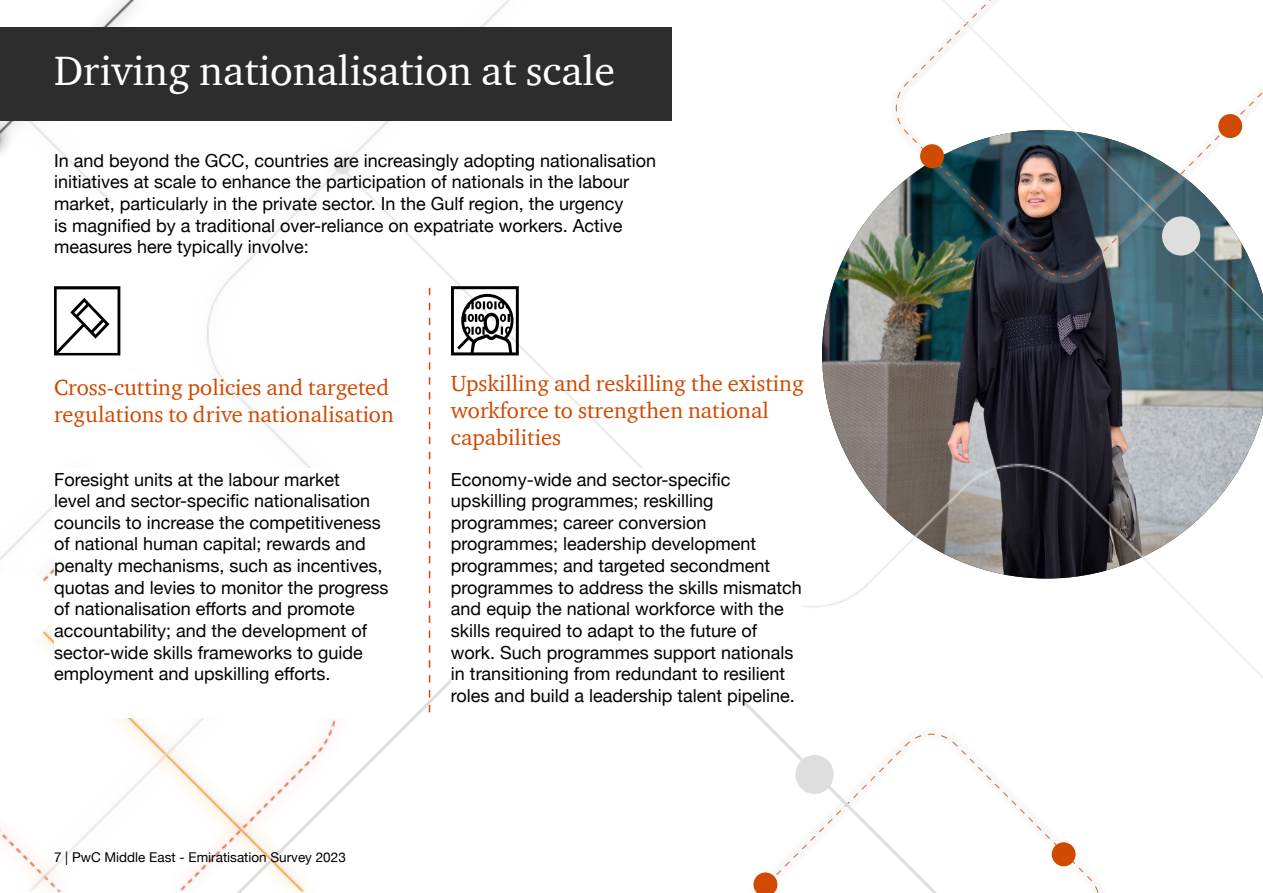
<style>
.page{position:relative;width:1263px;height:893px;background:#fff}
.page>*{position:absolute;margin:0;border:0;box-sizing:border-box;transform-origin:0 0}
.Section_title{font:42px "ITC Charter Com";color:#fff}
.Paragraph_Style_1{font:22.5px/27px "ITC Charter Com";color:#d04a02}
.Paragraph_Style_1-2{font:18px/21.6px "Helvetica Neue";color:#000}
.Paragraph_Style_1-3{font:13.5px "Helvetica Neue";color:#000}
</style>
<div class="page">
<img style="left:0;top:0;width:1263px;height:893px">
<svg style="left:194px;top:567px;width:900px;height:326px"></svg>
<svg style="left:616px;top:723px;width:508px;height:170px"></svg>
<svg style="left:653px;top:749px;width:249px;height:144px"></svg>
<div style="left:1052px;top:842px;width:23px;height:24px;background:#d04a02;border-radius:50%"></div>
<svg style="left:903px;top:288px;width:360px;height:145px;background:#444f56"></svg>
<svg style="left:872px;top:0;width:391px;height:288px"></svg>
<div style="left:1218px;top:114px;width:24px;height:24px;background:#d04a02;border-radius:50%"></div>
<div style="left:920px;top:144px;width:24px;height:24px;background:#d04a02;border-radius:50%"></div>
<div style="left:0;top:27px;width:672px;height:94px;background:#2d2d2d"></div>
<svg style="left:429px;top:288px;width:1px;height:424px"></svg>
<svg style="left:451px;top:286px;width:68px;height:69px"></svg>
<div style="left:93px;top:297px;width:90px;height:89px;background:#fff;border-radius:50%"></div>
<div style="left:54px;top:469px;width:351px;height:249px;background:#fff"></div>
<div style="left:103px;top:203px;width:59px;height:48px;background:#fff"></div>
<svg style="left:54px;top:286px;width:66px;height:69px"></svg>
<svg style="left:0;top:569px;width:54px;height:75px"></svg>
<div style="left:451px;top:469px;width:351px;height:233px;background:#fff"></div>
<p class="Section_title" style="left:54px;top:45px;width:562px">Driving nationalisation at scale</p>
<p class="Paragraph_Style_1-2" style="left:54px;top:151px;width:604px">In and beyond the GCC, countries are increasingly adopting nationalisation initiatives at scale to enhance the participation of nationals in the labour market, particularly in the private sector. In the Gulf region, the urgency<br>is magnified by a traditional over-reliance on expatriate workers. Active measures here typically involve:</p>
<p class="Paragraph_Style_1" style="left:54px;top:374px;width:341px">Cross-cutting policies and targeted regulations to drive nationalisation</p>
<p class="Paragraph_Style_1-2" style="left:54px;top:469px;width:336px">Foresight units at the labour market<br>level and sector-specific nationalisation councils to increase the competitiveness of national human capital; rewards and penalty mechanisms, such as incentives, quotas and levies to monitor the progress of nationalisation efforts and promote accountability; and the development of sector-wide skills frameworks to guide employment and upskilling efforts.</p>
<p class="Paragraph_Style_1" style="left:451px;top:370px;width:354px">Upskilling and reskilling the existing workforce to strengthen national capabilities</p>
<p class="Paragraph_Style_1-2" style="left:451px;top:469px;width:352px">Economy-wide and sector-specific upskilling programmes; reskilling programmes; career conversion programmes; leadership development programmes; and targeted secondment programmes to address the skills mismatch and equip the national workforce with the skills required to adapt to the future of work. Such programmes support nationals in transitioning from redundant to resilient roles and build a leadership talent pipeline.</p>
<p class="Paragraph_Style_1-3" style="left:54px;top:848px;width:293px">7 | PwC Middle East - Emiratisation Survey 2023</p>
</div>
